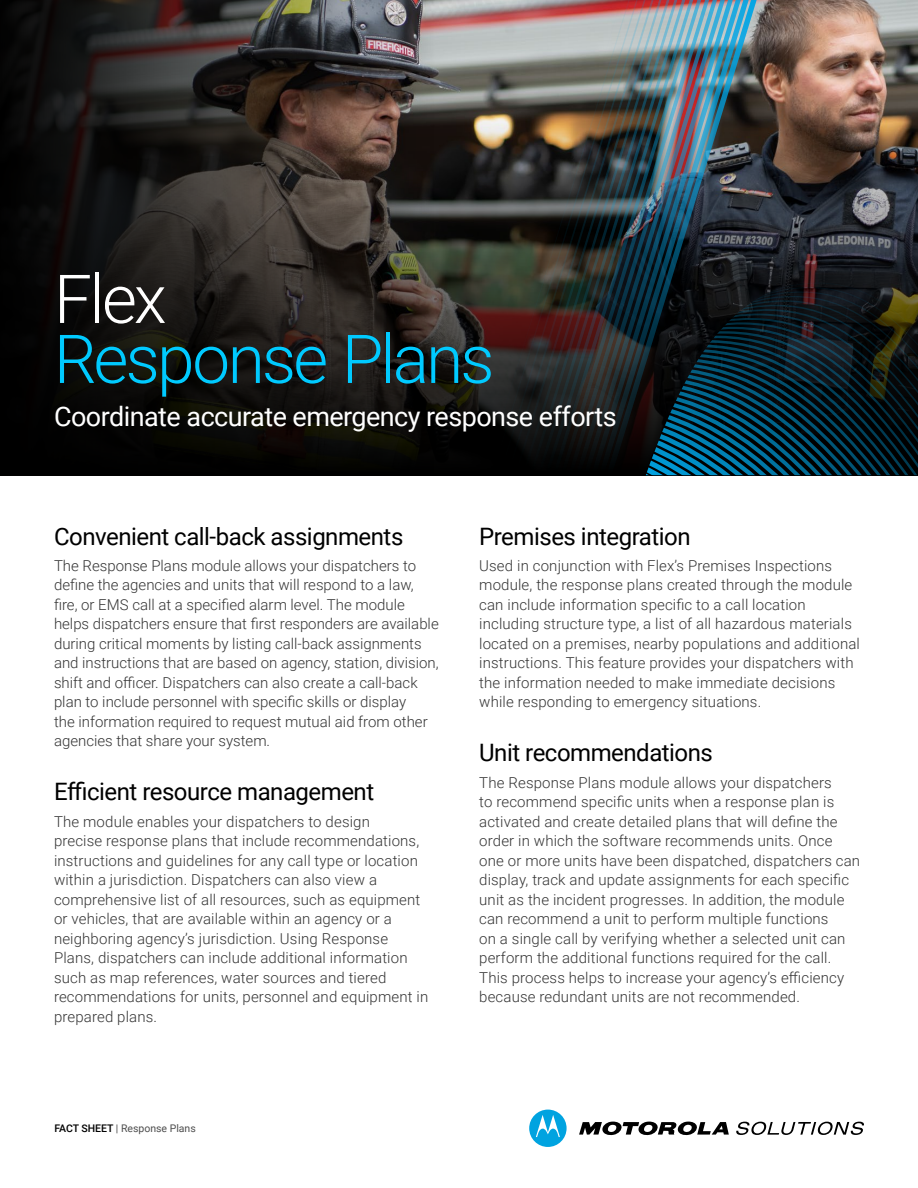
<style>
.page{position:relative;width:918px;height:1188px;background:#fff}
.page>*{position:absolute;margin:0;border:0;box-sizing:border-box;transform-origin:0 0}
.t1{font:300 67.5px "Roboto";letter-spacing:-.04em;color:#00caff}
.t2{font:300 67.5px "Roboto";color:#fff}
.t3{font:27px "Roboto";letter-spacing:-.02em;color:#fff}
.t4{font:24px "Roboto";letter-spacing:-.02em;color:#000}
.t5{font:300 15px/19.5px "Roboto";letter-spacing:.01em;color:#343434}
.t6{font:10.5px "Roboto";color:#4d4d4d}
.s1{font-weight:500;color:#000}
</style>
<div class="page">
<img style="left:434px;top:0;width:484px;height:108px">
<img style="left:434px;top:108px;width:484px;height:367px">
<svg style="left:0;top:0;width:434px;height:475px;background:#231f1d"></svg>
<svg style="left:761px;top:318px;width:157px;height:157px;background:#081e26"></svg>
<svg style="left:753px;top:0;width:8px;height:475px;background:#29373e"></svg>
<svg style="left:745px;top:0;width:8px;height:475px;background:#263c46"></svg>
<svg style="left:737px;top:0;width:8px;height:475px;background:#223e4b"></svg>
<svg style="left:729px;top:0;width:8px;height:475px;background:#244451"></svg>
<img style="left:721px;top:0;width:8px;height:475px">
<svg style="left:713px;top:0;width:8px;height:475px;background:#254c5d"></svg>
<img style="left:705px;top:0;width:8px;height:475px">
<img style="left:697px;top:0;width:8px;height:475px">
<img style="left:689px;top:0;width:8px;height:475px">
<img style="left:681px;top:0;width:8px;height:475px">
<img style="left:673px;top:0;width:8px;height:475px">
<img style="left:665px;top:0;width:8px;height:475px">
<img style="left:658px;top:0;width:7px;height:475px">
<img style="left:650px;top:0;width:8px;height:475px">
<img style="left:642px;top:0;width:8px;height:475px">
<img style="left:634px;top:0;width:8px;height:475px">
<img style="left:626px;top:0;width:8px;height:475px">
<img style="left:476px;top:0;width:150px;height:475px">
<svg style="left:579px;top:1122px;width:150px;height:14px"></svg>
<svg style="left:529px;top:1110px;width:38px;height:37px"></svg>
<svg style="left:736px;top:1122px;width:128px;height:13px"></svg>
<h1 class="t2" style="left:54px;top:252px;width:114px">Flex</h1>
<h1 class="t1" style="left:54px;top:312px;width:442px">Response Plans</h1>
<h2 class="t3" style="left:54px;top:398px;width:564px">Coordinate accurate emergency response efforts</h2>
<h3 class="t4" style="left:54px;top:519px;width:351px">Convenient call-back assignments</h3>
<p class="t5" style="left:54px;top:555px;width:386px">The Response Plans module allows your dispatchers to define the agencies and units that will respond to a law, fire, or EMS call at a specified alarm level. The module helps dispatchers ensure that first responders are available during critical moments by listing call-back assignments and instructions that are based on agency, station, division, shift and officer. Dispatchers can also create a call-back plan to include personnel with specific skills or display<br>the information required to request mutual aid from other agencies that share your system.</p>
<h3 class="t4" style="left:54px;top:775px;width:322px">Efficient resource management</h3>
<p class="t5" style="left:54px;top:811px;width:376px">The module enables your dispatchers to design<br>precise response plans that include recommendations, instructions and guidelines for any call type or location within a jurisdiction. Dispatchers can also view a comprehensive list of all resources, such as equipment or vehicles, that are available within an agency or a neighboring agency’s jurisdiction. Using Response Plans, dispatchers can include additional information such as map references, water sources and tiered recommendations for units, personnel and equipment in prepared plans.</p>
<p class="t6" style="left:54px;top:1120px;width:143px"><span class="s1">FACT SHEET</span> | Response Plans</p>
<h3 class="t4" style="left:479px;top:519px;width:213px">Premises integration</h3>
<p class="t5" style="left:479px;top:555px;width:382px">Used in conjunction with Flex’s Premises Inspections module, the response plans created through the module can include information specific to a call location including structure type, a list of all hazardous materials located on a premises, nearby populations and additional instructions. This feature provides your dispatchers with the information needed to make immediate decisions while responding to emergency situations.</p>
<h3 class="t4" style="left:479px;top:736px;width:235px">Unit recommendations</h3>
<p class="t5" style="left:479px;top:772px;width:382px">The Response Plans module allows your dispatchers<br>to recommend specific units when a response plan is activated and create detailed plans that will define the order in which the software recommends units. Once one or more units have been dispatched, dispatchers can display, track and update assignments for each specific unit as the incident progresses. In addition, the module can recommend a unit to perform multiple functions<br>on a single call by verifying whether a selected unit can perform the additional functions required for the call.<br>This process helps to increase your agency’s efficiency because redundant units are not recommended.</p>
</div>
